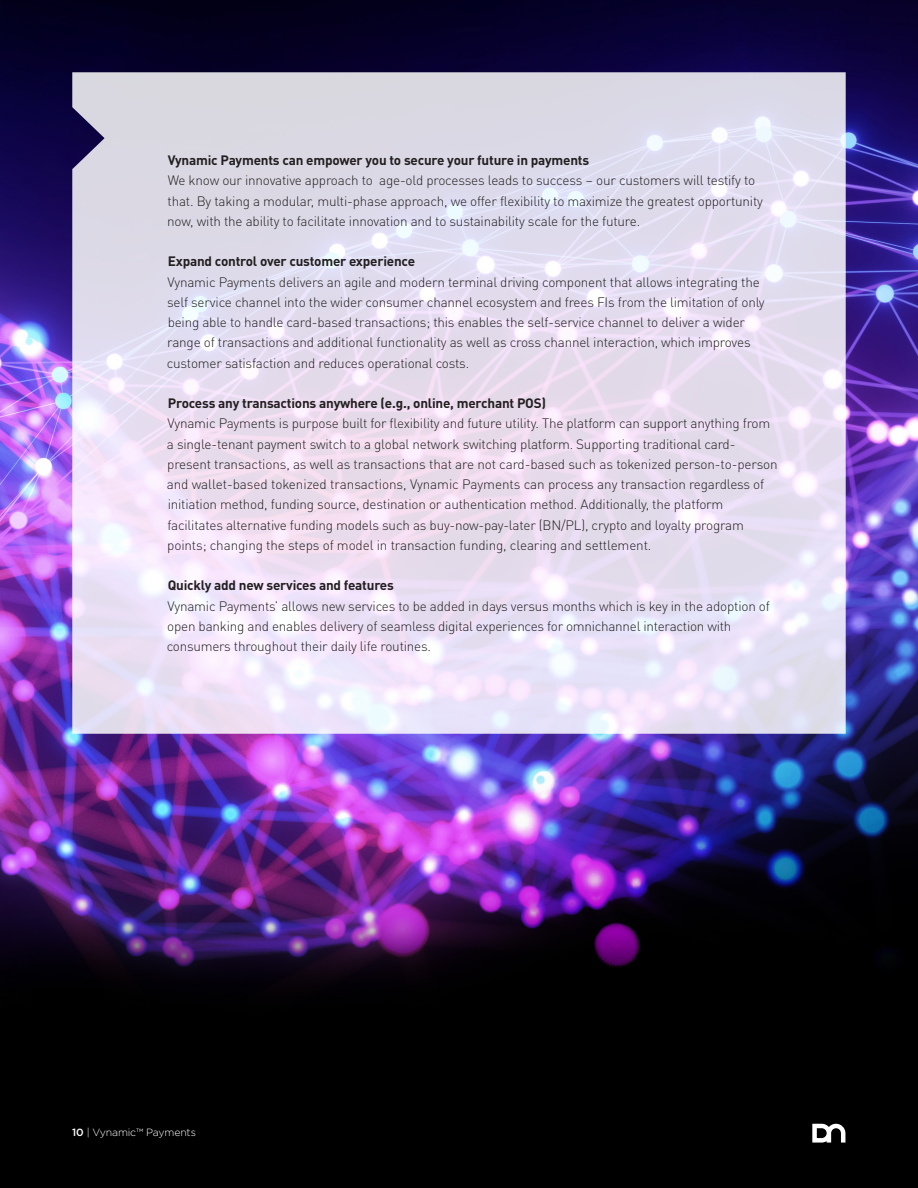
<style>
.page{position:relative;width:918px;height:1188px;background:#fff}
.page>*{position:absolute;margin:0;border:0;box-sizing:border-box;transform-origin:0 0}
.H3___Blue_body_copy{font:300 13.5px/20.2px "DIN Pro";letter-spacing:-.015em;color:#231f20}
.H3___Blue_body_copy-2{font:700 13.5px "DIN Pro";letter-spacing:-.015em;color:#231f20}
.BC1___Main_body_copy{font:300 10.5px "Gotham";letter-spacing:-.015em;color:#fff}
.s1{font-weight:700}
.s2{font-weight:500}
</style>
<div class="page">
<img style="left:0;top:0;width:918px;height:1188px">
<svg style="left:812px;top:1124px;width:33px;height:19px"></svg>
<svg style="left:72px;top:72px;width:774px;height:662px;background:#e5deef"></svg>
<p class="H3___Blue_body_copy" style="left:167px;top:149px;width:597px"><span class="s1">Vynamic Payments can empower you to secure your future in payments<br></span>We know our innovative approach to age-old processes leads to success – our customers will testify to that. By taking a modular, multi-phase approach, we offer flexibility to maximize the greatest opportunity now, with the ability to facilitate innovation and to sustainability scale for the future.</p>
<p class="H3___Blue_body_copy" style="left:167px;top:251px;width:600px"><span class="s1">Expand control over customer experience<br></span>Vynamic Payments delivers an agile and modern terminal driving component that allows integrating the self service channel into the wider consumer channel ecosystem and frees FIs from the limitation of only being able to handle card-based transactions; this enables the self-service channel to deliver a wider range of transactions and additional functionality as well as cross channel interaction, which improves customer satisfaction and reduces operational costs.</p>
<p class="H3___Blue_body_copy" style="left:167px;top:392px;width:612px"><span class="s1">Process any transactions anywhere (e.g., online, merchant POS)<br></span>Vynamic Payments is purpose built for flexibility and future utility. The platform can support anything from a single-tenant payment switch to a global network switching platform. Supporting traditional card&shy;present transactions, as well as transactions that are not card-based such as tokenized person-to-person and wallet-based tokenized transactions, Vynamic Payments can process any transaction regardless of initiation method, funding source, destination or authentication method. Additionally, the platform facilitates alternative funding models such as buy-now-pay-later (BN/PL), crypto and loyalty program points; changing the steps of model in transaction funding, clearing and settlement.</p>
<p class="H3___Blue_body_copy-2" style="left:168px;top:575px;width:228px">Quickly add new services and features</p>
<p class="H3___Blue_body_copy" style="left:167px;top:595px;width:605px">Vynamic Payments’ allows new services to be added in days versus months which is key in the adoption of open banking and enables delivery of seamless digital experiences for omnichannel interaction with consumers throughout their daily life routines.</p>
<p class="BC1___Main_body_copy" style="left:72px;top:1126px;width:125px"><span class="s2">10</span> | Vynamic™ Payments</p>
</div>
